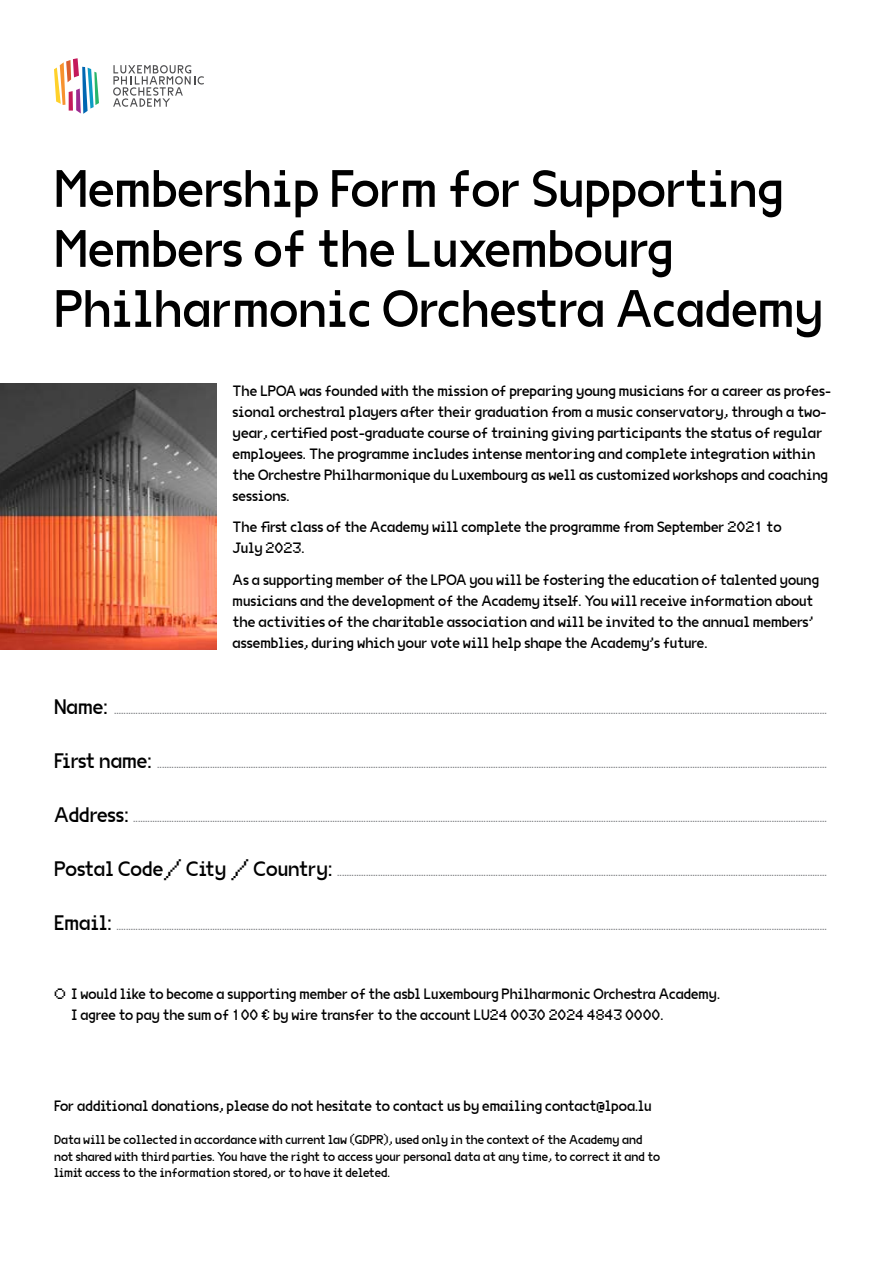
<style>
.page{position:relative;width:893px;height:1263px;background:#fff}
.page>*{position:absolute;margin:0;border:0;box-sizing:border-box;transform-origin:0 0}
.t1{font:52.5px/60px "VG5000";color:#000}
.t2{font:15px/21px "VG5000";color:#000}
.t3{font:12.75px/16.5px "VG5000";color:#000}
.t4{font:12px "VG5000";color:#808285}
.s1{font-size:21px;color:#000}
</style>
<div class="page">
<img style="left:0;top:383px;width:216px;height:266px">
<svg style="left:54px;top:58px;width:45px;height:56px"></svg>
<svg style="left:113px;top:65px;width:91px;height:42px"></svg>
<h1 class="t1" style="left:54px;top:159px;width:771px">Membership Form for Supporting<br>Members of the Luxembourg<br>Philharmonic Orchestra Academy</h1>
<p class="t2" style="left:233px;top:380px;width:600px">The LPOA was founded with the mission of preparing young musicians for a career as profes&shy;sional orchestral players after their graduation from a music conservatory, through a two&shy;year, certified post-graduate course of training giving participants the status of regular employees. The programme includes intense mentoring and complete integration within the Orchestre Philharmonique du Luxembourg as well as customized workshops and coaching sessions.</p>
<p class="t2" style="left:233px;top:517px;width:550px">The first class of the Academy will complete the programme from September 2021 to<br>July 2023.</p>
<p class="t2" style="left:233px;top:569px;width:588px">As a supporting member of the LPOA you will be fostering the education of talented young musicians and the development of the Academy itself. You will receive information about the activities of the charitable association and will be invited to the annual members’ assemblies, during which your vote will help shape the Academy’s future.</p>
<p class="t4" style="left:54px;top:703px;width:774px"><span class="s1">Name:</span> .........................................................................................................................................................................................................................................................................................................</p>
<p class="t4" style="left:54px;top:757px;width:774px"><span class="s1">First name:</span> .......................................................................................................................................................................................................................................................................................</p>
<p class="t4" style="left:54px;top:811px;width:774px"><span class="s1">Address:</span> .................................................................................................................................................................................................................................................................................................</p>
<p class="t4" style="left:54px;top:865px;width:774px"><span class="s1">Postal Code/ City / Country:</span> ............................................................................................................................................................................................................</p>
<p class="t4" style="left:54px;top:919px;width:774px"><span class="s1">Email:</span> ........................................................................................................................................................................................................................................................................................................</p>
<p class="t2" style="left:72px;top:983px;width:648px">I would like to becomea supporting member of the asbl Luxembourg Philharmonic Orchestra Academy.<br>I agree to pay the sum of 100 € by wire transfer to the account LU24 0030 2024 4843 0000.</p>
<p class="t2" style="left:54px;top:1096px;width:599px">For additional donations, please do not hesitate to contact us by emailing contact@lpoa.lu</p>
<p class="t3" style="left:54px;top:1132px;width:608px">Data will be collected in accordance with current law (GDPR), used only in the context of the Academy and not shared with third parties. You have the right to access your personal data at any time, to correct it and to limit access to the information stored, or to have it deleted.</p>
</div>
